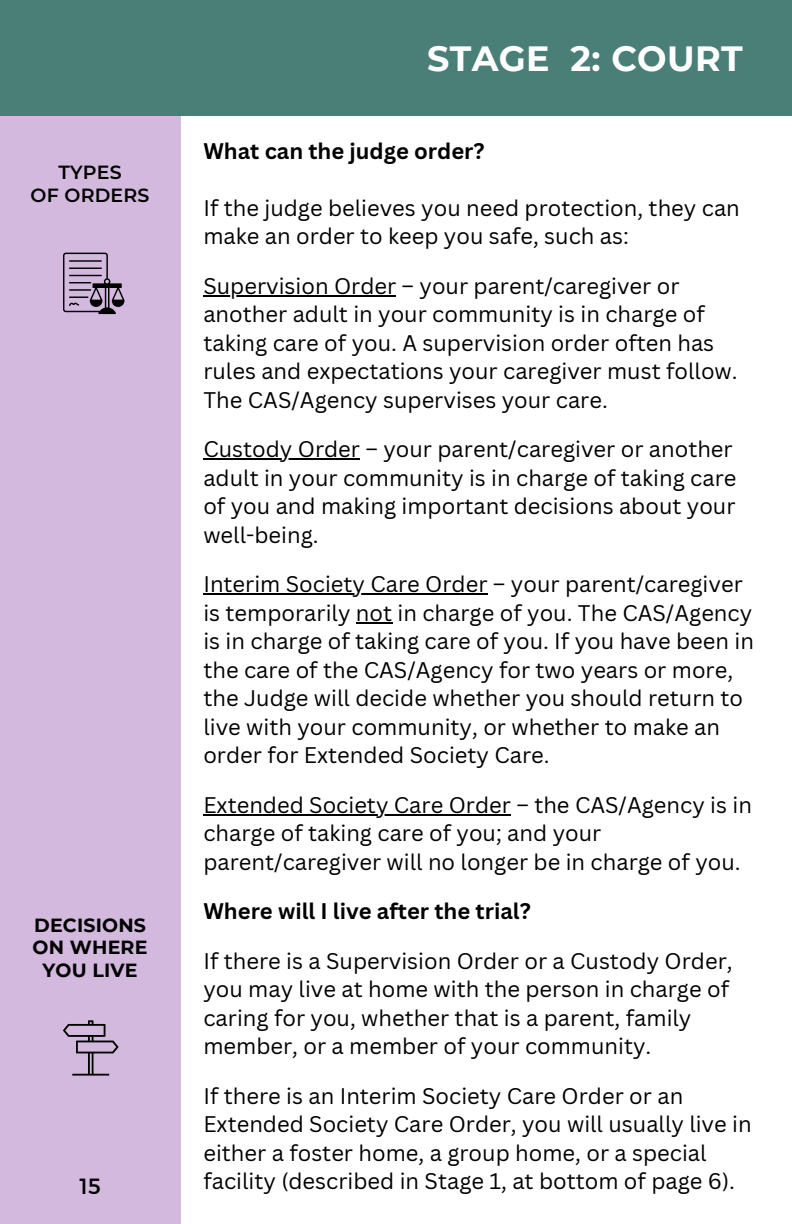
<style>
.page{position:relative;width:792px;height:1224px;background:#fff}
.page>*{position:absolute;margin:0;border:0;box-sizing:border-box;transform-origin:0 0}
.t1{font:700 35px "Montserrat";letter-spacing:.01em;color:#fff}
.t2{font:22px/28.4px "Canva Sans";color:#000}
.t3{font:700 22px "Canva Sans";color:#000}
.t4{font:22px "Montserrat";color:#000}
.t5{font:700 19px/22.4px "Montserrat";letter-spacing:.01em;color:#000;text-align:center}
.t6{font:600 19px/22.4px "Montserrat";letter-spacing:.01em;color:#000;text-align:center}
</style>
<div class="page">
<div style="left:0;top:105px;width:180px;height:1119px;background:#d2b9dd"></div>
<div style="left:0;top:0;width:792px;height:115px;background:#4a7f77"></div>
<hr style="left:203px;top:295px;width:193px;height:2px;background:#000">
<hr style="left:203px;top:459px;width:157px;height:1px;background:#000">
<hr style="left:203px;top:594px;width:285px;height:1px;background:#000">
<hr style="left:356px;top:622px;width:36px;height:2px;background:#000">
<hr style="left:203px;top:814px;width:308px;height:2px;background:#000">
<svg style="left:63px;top:253px;width:62px;height:61px"></svg>
<svg style="left:63px;top:1020px;width:55px;height:56px"></svg>
<p class="t6" style="left:31px;top:161px;width:120px">TYPES<br>OF ORDERS</p>
<p class="t5" style="left:33px;top:914px;width:116px">DECISIONS<br>ON WHERE<br>YOU LIVE</p>
<p class="t4" style="left:80px;top:1171px;width:23px">15</p>
<h1 class="t1" style="left:427px;top:37px;width:317px">STAGE 2: COURT</h1>
<p class="t3" style="left:203px;top:135px;width:283px">What can the judge order?</p>
<p class="t2" style="left:203px;top:193px;width:538px">If the judge believes you need protection, they can make an order to keep you safe, such as:</p>
<p class="t2" style="left:203px;top:271px;width:536px">Supervision Order – your parent/caregiver or another adult in your community is in charge of taking care of you. A supervision order often has rules and expectations your caregiver must follow.<br>The CAS/Agency supervises your care.</p>
<p class="t2" style="left:203px;top:434px;width:535px">Custody Order – your parent/caregiver or another adult in your community is in charge of taking care of you and making important decisions about your well-being.</p>
<p class="t2" style="left:203px;top:569px;width:552px">Interim Society Care Order – your parent/caregiver is temporarily not in charge of you. The CAS/Agency is in charge of taking care of you. If you have been in the care of the CAS/Agency for two years or more, the Judge will decide whether you should return to live with your community, or whether to make an order for Extended Society Care.</p>
<p class="t2" style="left:203px;top:790px;width:550px">Extended Society Care Order – the CAS/Agency is in charge of taking care of you; and your parent/caregiver will no longer be in charge of you.</p>
<p class="t3" style="left:203px;top:896px;width:329px">Where will I live after the trial?</p>
<p class="t2" style="left:203px;top:946px;width:531px">If there is a Supervision Order or a Custody Order, you may live at home with the person in charge of caring for you, whether that is a parent, family member, or a member of your community.</p>
<p class="t2" style="left:203px;top:1081px;width:550px">If there is an Interim Society Care Order or an Extended Society Care Order, you will usually live in either a foster home, a group home, or a special facility (described in Stage 1, at bottom of page 6).</p>
</div>
